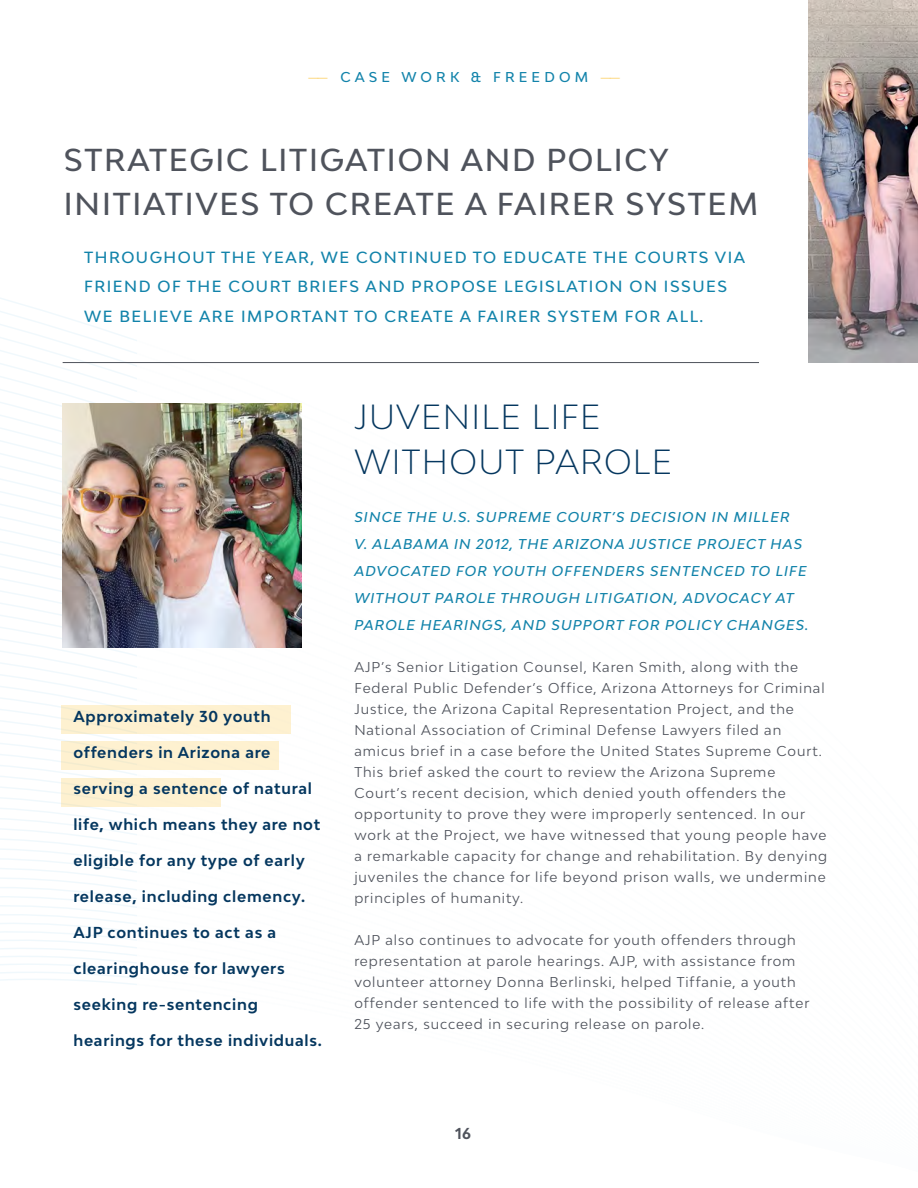
<style>
.page{position:relative;width:918px;height:1188px;background:#fff}
.page>*{position:absolute;margin:0;border:0;box-sizing:border-box;transform-origin:0 0}
.t1{font:300 33px/45px "Bw Modelica";letter-spacing:.04em;color:#05375f}
.t2{font:500 30px/43.5px "Bw Modelica";letter-spacing:.06em;color:#4f535c}
.t3{font:500 15.3px/29.4px "Bw Modelica";letter-spacing:.1em;color:#1283aa}
.t4{font:700 15px "Bw Modelica";letter-spacing:.05em;color:#05375f}
.t5{font:700 15px "Bw Modelica";color:#4f535c}
.t6{font:13.5px/21px "Bw Modelica";letter-spacing:.07em;color:#4f535c}
.t7{font:italic 500 13.5px/27px "Bw Modelica";letter-spacing:.08em;color:#1283aa}
.t8{font:500 13.5px "Bw Modelica";letter-spacing:.31em;color:#1283aa}
.s1{font-weight:300;color:#fcb814}
</style>
<div class="page">
<svg style="left:0;top:298px;width:138px;height:687px"></svg>
<img style="left:63px;top:403px;width:239px;height:245px">
<img style="left:808px;top:0;width:110px;height:362px">
<hr style="left:917px;top:450px;width:1px;height:738px;background:#d9edf7">
<div style="left:62px;top:778px;width:159px;height:29px;background:#fef1d0"></div>
<div style="left:62px;top:741px;width:217px;height:28px;background:#fef1d0"></div>
<div style="left:62px;top:706px;width:229px;height:28px;background:#fef1d0"></div>
<hr style="left:63px;top:362px;width:696px;height:1px;background:#4f535c">
<p class="t8" style="left:307px;top:68px;width:315px"><span class="s1">——</span> CASE WORK &amp; FREEDOM <span class="s1">——</span></p>
<h2 class="t2" style="left:64px;top:138px;width:696px">STRATEGIC LITIGATION AND POLICY<br>INITIATIVES TO CREATE A FAIRER SYSTEM</h2>
<p class="t3" style="left:84px;top:242px;width:662px">THROUGHOUT THE YEAR, WE CONTINUED TO EDUCATE THE COURTS VIA<br>FRIEND OF THE COURT BRIEFS AND PROPOSE LEGISLATION ON ISSUES<br>WE BELIEVE ARE IMPORTANT TO CREATE A FAIRER SYSTEM FOR ALL.</p>
<p class="t4" style="left:73px;top:707px;width:199px">Approximately 30 youth</p>
<p class="t4" style="left:73px;top:743px;width:199px">offenders in Arizona are</p>
<p class="t4" style="left:73px;top:779px;width:240px">serving a sentence of natural</p>
<p class="t4" style="left:73px;top:815px;width:248px">life, which means they are not</p>
<p class="t4" style="left:73px;top:851px;width:233px">eligible for any type of early</p>
<p class="t4" style="left:73px;top:887px;width:233px">release, including clemency.</p>
<p class="t4" style="left:73px;top:923px;width:204px">AJP continues to act as a</p>
<p class="t4" style="left:73px;top:959px;width:213px">clearinghouse for lawyers</p>
<p class="t4" style="left:73px;top:995px;width:186px">seeking re-sentencing</p>
<p class="t4" style="left:73px;top:1031px;width:250px">hearings for these individuals.</p>
<h1 class="t1" style="left:355px;top:393px;width:319px">JUVENILE LIFE<br>WITHOUT PAROLE</h1>
<p class="t7" style="left:354px;top:503px;width:456px">SINCE THE U.S. SUPREME COURT’S DECISION IN MILLER<br>V. ALABAMA IN 2012, THE ARIZONA JUSTICE PROJECT HAS ADVOCATED FOR YOUTH OFFENDERS SENTENCED TO LIFE WITHOUT PAROLE THROUGH LITIGATION, ADVOCACY AT PAROLE HEARINGS, AND SUPPORT FOR POLICY CHANGES.</p>
<p class="t6" style="left:354px;top:656px;width:474px">AJP’s Senior Litigation Counsel, Karen Smith, along with the Federal Public Defender’s Office, Arizona Attorneys for Criminal Justice, the Arizona Capital Representation Project, and the National Association of Criminal Defense Lawyers filed an amicus brief in a case before the United States Supreme Court.<br>This brief asked the court to review the Arizona Supreme Court’s recent decision, which denied youth offenders the opportunity to prove they were improperly sentenced. In our work at the Project, we have witnessed that young people have a remarkable capacity for change and rehabilitation. By denying juveniles the chance for life beyond prison walls, we undermine principles of humanity.</p>
<p class="t6" style="left:354px;top:929px;width:456px">AJP also continues to advocate for youth offenders through representation at parole hearings. AJP, with assistance from volunteer attorney Donna Berlinski, helped Tiffanie, a youth offender sentenced to life with the possibility of release after 25 years, succeed in securing release on parole.</p>
<p class="t5" style="left:455px;top:1124px;width:17px">16</p>
</div>
